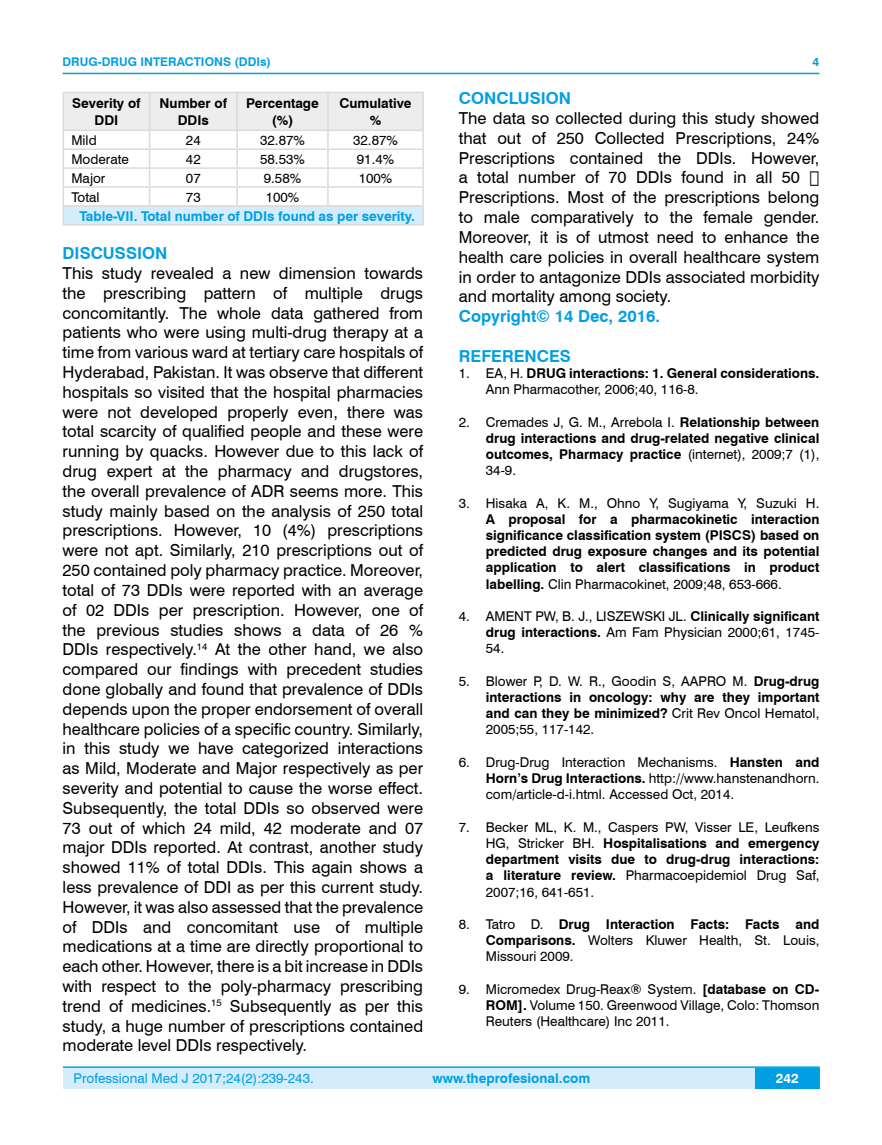
<style>
.page{position:relative;width:882px;height:1145px;background:#fff}
.page>*{position:absolute;margin:0;border:0;box-sizing:border-box;transform-origin:0 0}
.t1{font:16.5px/19.8px "Swiss 721 BT";color:#000;text-align:justify}
.t2{font:700 16.5px "Swiss 721 BT";color:#009fe3}
.t3{font:13.5px/16.2px "Swiss 721 BT";color:#000;text-align:justify}
.t4{font:700 13.5px/16.2px "Swiss 721 BT";color:#000;text-align:center}
.t5{font:700 13.5px "Swiss 721 BT";color:#009fe3}
.t6{font:13.5px "Swiss 721 BT";color:#009fe3}
.t7{font:700 13.5px "Swiss 721 BT";color:#fff}
.t8{font:700 12px "Swiss 721 BT";color:#009fe3}
.s1{font-weight:400}
.s2{font-weight:700}
</style>
<div class="page">
<div style="left:63px;top:1067px;width:756px;height:21px;background:#d4edfc"></div>
<hr style="left:63px;top:1066px;width:756px;height:2px;background:#009fe3">
<div style="left:754px;top:1068px;width:65px;height:20px;background:#009fe3"></div>
<hr style="left:63px;top:73px;width:756px;height:1px;background:#009fe3">
<svg style="left:63px;top:92px;width:360px;height:132px"></svg>
<hr style="left:63px;top:224px;width:86px;height:1px;background:#dadada">
<hr style="left:149px;top:224px;width:88px;height:1px;background:#dadada">
<hr style="left:237px;top:224px;width:91px;height:1px;background:#dadada">
<hr style="left:328px;top:224px;width:95px;height:1px;background:#dadada">
<p class="t8" style="left:63px;top:53px;width:210px">DRUG-DRUG INTERACTIONS (DDIs)</p>
<p class="t4" style="left:72px;top:95px;width:70px">Severity of<br>DDI</p>
<p class="t4" style="left:159px;top:95px;width:69px">Number of<br>DDIs</p>
<p class="t4" style="left:246px;top:95px;width:74px">Percentage (%)</p>
<p class="t4" style="left:339px;top:95px;width:74px">Cumulative %</p>
<p class="t3" style="left:71px;top:131px;width:27px">Mild</p>
<p class="t3" style="left:186px;top:131px;width:16px">24</p>
<p class="t3" style="left:260px;top:131px;width:46px">32.87%</p>
<p class="t3" style="left:353px;top:131px;width:46px">32.87%</p>
<p class="t3" style="left:71px;top:150px;width:59px">Moderate</p>
<p class="t3" style="left:186px;top:150px;width:16px">42</p>
<p class="t3" style="left:260px;top:150px;width:46px">58.53%</p>
<p class="t3" style="left:356px;top:150px;width:39px">91.4%</p>
<p class="t3" style="left:71px;top:169px;width:35px">Major</p>
<p class="t3" style="left:186px;top:169px;width:16px">07</p>
<p class="t3" style="left:264px;top:169px;width:39px">9.58%</p>
<p class="t3" style="left:358px;top:169px;width:35px">100%</p>
<p class="t3" style="left:71px;top:188px;width:30px">Total</p>
<p class="t3" style="left:186px;top:188px;width:16px">73</p>
<p class="t3" style="left:265px;top:188px;width:35px">100%</p>
<p class="t5" style="left:79px;top:206px;width:337px">Table-VII. Total number of DDIs found as per severity.</p>
<p class="t2" style="left:63px;top:242px;width:106px">DISCUSSION</p>
<p class="t1" style="left:63px;top:262px;width:362px">This study revealed a new dimension towards the prescribing pattern of multiple drugs concomitantly. The whole data gathered from patients who were using multi-drug therapy at a time from various ward at tertiary care hospitals of Hyderabad, Pakistan. It was observe that different hospitals so visited that the hospital pharmacies were not developed properly even, there was total scarcity of qualified people and these were running by quacks. However due to this lack of drug expert at the pharmacy and drugstores, the overall prevalence of ADR seems more. This study mainly based on the analysis of 250 total prescriptions. However, 10 (4%) prescriptions were not apt. Similarly, 210 prescriptions out of 250 contained poly pharmacy practice. Moreover, total of 73 DDIs were reported with an average of 02 DDIs per prescription. However, one of the previous studies shows a data of 26 % DDIs respectively.<sup>14</sup> At the other hand, we also compared our findings with precedent studies done globally and found that prevalence of DDIs depends upon the proper endorsement of overall healthcare policies of a specific country. Similarly, in this study we have categorized interactions as Mild, Moderate and Major respectively as per severity and potential to cause the worse effect.<br>Subsequently, the total DDIs so observed were 73 out of which 24 mild, 42 moderate and 07 major DDIs reported. At contrast, another study showed 11% of total DDIs. This again shows a less prevalence of DDI as per this current study.<br>However, it was also assessed that the prevalence of DDIs and concomitant use of multiple medications at a time are directly proportional to each other. However, there is a bit increase in DDIs with respect to the poly-pharmacy prescribing trend of medicines.<sup>15</sup> Subsequently as per this study, a huge number of prescriptions contained moderate level DDIs respectively.</p>
<p class="t8" style="left:812px;top:53px;width:8px">4</p>
<p class="t2" style="left:458px;top:87px;width:114px">CONCLUSION</p>
<p class="t1" style="left:458px;top:108px;width:362px">The data so collected during this study showed that out of 250 Collected Prescriptions, 24% Prescriptions contained the DDIs. However, a total number of 70 DDIs found in all 50 ℞ Prescriptions. Most of the prescriptions belong to male comparatively to the female gender.<br>Moreover, it is of utmost need to enhance the health care policies in overall healthcare system in order to antagonize DDIs associated morbidity and mortality among society.</p>
<p class="t2" style="left:458px;top:305px;width:203px">Copyright© 14 Dec, 2016.</p>
<p class="t2" style="left:458px;top:344px;width:114px">REFERENCES</p>
<p class="t4" style="left:485px;top:364px;width:335px;text-align:left;text-indent:-27px"><span class="s1">1. EA, H.</span> DRUG interactions: 1. General considerations.<br><span class="s1">Ann Pharmacother, 2006;40, 116-8.</span></p>
<p class="t4" style="left:485px;top:413px;width:335px;text-align:justify;text-indent:-27px"><span class="s1">2. Cremades J, G. M., Arrebola I.</span> Relationship between drug interactions and drug-related negative clinical outcomes, Pharmacy practice <span class="s1">(internet), 2009;7 (1), 34-9.</span></p>
<p class="t3" style="left:458px;top:494px;width:362px">3. Hisaka A, K. M., Ohno Y, Sugiyama Y, Suzuki H.</p>
<p class="t4" style="left:485px;top:510px;width:335px;text-align:justify">A proposal for a pharmacokinetic interaction significance classification system (PISCS) based on predicted drug exposure changes and its potential application to alert classifications in product labelling. <span class="s1">Clin Pharmacokinet, 2009;48, 653-666.</span></p>
<p class="t3" style="left:485px;top:607px;width:335px;text-indent:-27px">4. AMENT PW, B. J., LISZEWSKI JL. <span class="s2">Clinically significant drug interactions.</span> Am Fam Physician 2000;61, 1745- 54.</p>
<p class="t4" style="left:485px;top:672px;width:335px;text-align:justify;text-indent:-27px"><span class="s1">5. Blower P, D. W. R., Goodin S, AAPRO M.</span> Drug-drug interactions in oncology: why are they important and can they be minimized? <span class="s1">Crit Rev Oncol Hematol, 2005;55, 117-142.</span></p>
<p class="t3" style="left:485px;top:753px;width:335px;text-indent:-27px">6. Drug-Drug Interaction Mechanisms. <span class="s2">Hansten and Horn’s Drug Interactions.</span> http://www.hanstenandhorn. com/article-d-i.html. Accessed Oct, 2014.</p>
<p class="t3" style="left:485px;top:818px;width:335px;text-indent:-27px">7. Becker ML, K. M., Caspers PW, Visser LE, Leufkens HG, Stricker BH. <span class="s2">Hospitalisations and emergency department visits due to drug-drug interactions: a literature review.</span> Pharmacoepidemiol Drug Saf, 2007;16, 641-651.</p>
<p class="t3" style="left:485px;top:915px;width:335px;text-indent:-27px">8. Tatro D. <span class="s2">Drug Interaction Facts: Facts and Comparisons.</span> Wolters Kluwer Health, St. Louis, Missouri 2009.</p>
<p class="t3" style="left:485px;top:980px;width:335px;text-indent:-27px">9. Micromedex Drug-Reax® System. <span class="s2">[database on CD-ROM].</span> Volume 150. Greenwood Village, Colo: Thomson Reuters (Healthcare) Inc 2011.</p>
<p class="t6" style="left:74px;top:1069px;width:241px">Professional Med J 2017;24(2):239-243.</p>
<p class="t5" style="left:432px;top:1069px;width:159px">www.theprofesional.com</p>
<p class="t7" style="left:775px;top:1069px;width:24px">242</p>
</div>
